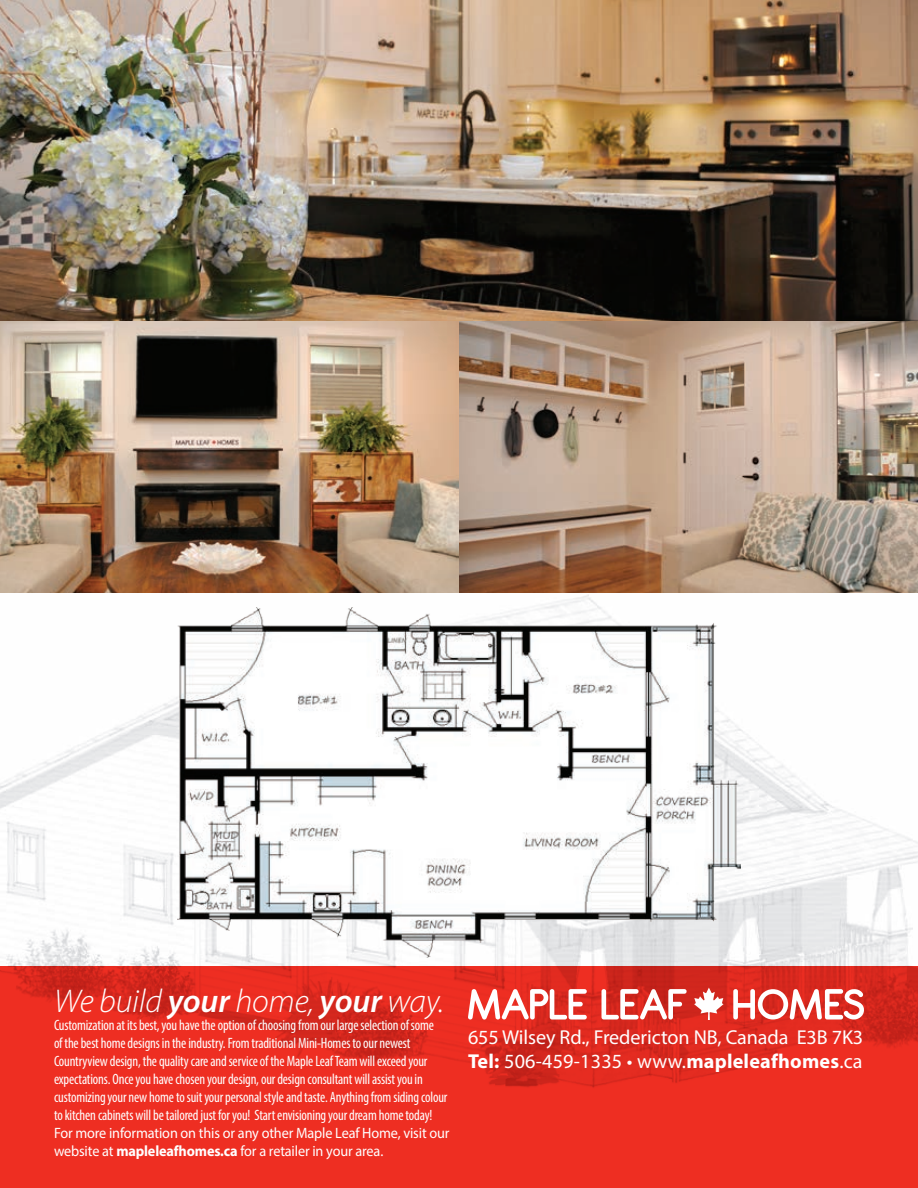
<style>
.page{position:relative;width:918px;height:1188px;background:#fff}
.page>*{position:absolute;margin:0;border:0;box-sizing:border-box;transform-origin:0 0}
.t1{font:italic 300 33px "Myriad Pro";letter-spacing:-.005em;color:#fff}
.t2{font:20.1px/24.2px "Myriad Pro";letter-spacing:-.005em;color:#fff}
.t3{font:condensed 15px/18px "Myriad Pro";letter-spacing:-.01em;color:#fff;scale:.95 1}
.t4{font:15px/18px "Myriad Pro";letter-spacing:-.01em;color:#fff;scale:.95 1}
.s1{font-weight:600}
.s2{font-weight:700}
</style>
<div class="page">
<img style="left:0;top:594px;width:918px;height:372px">
<img style="left:177px;top:608px;width:564px;height:350px">
<img style="left:0;top:966px;width:918px;height:222px">
<img style="left:0;top:0;width:918px;height:593px">
<svg style="left:468px;top:989px;width:119px;height:31px"></svg>
<svg style="left:602px;top:989px;width:85px;height:31px"></svg>
<svg style="left:733px;top:989px;width:131px;height:31px"></svg>
<svg style="left:694px;top:988px;width:30px;height:32px"></svg>
<h1 class="t1" style="left:54px;top:982px;width:392px">We build <span class="s1">your</span> home, <span class="s1">your</span> way.</h1>
<p class="t3" style="left:54px;top:1016px;width:416px">Customization at its best, you have the option of choosing from our large selection of some<br>of the best home designs in the industry. From traditional Mini-Homes to our newest Countryview design, the quality care and service of the Maple Leaf Team will exceed your expectations. Once you have chosen your design, our design consultant will assist you in customizing your new home to suit your personal style and taste. Anything from siding colour to kitchen cabinets will be tailored just for you! Start envisioning your dream home today!</p>
<p class="t4" style="left:54px;top:1124px;width:418px">For more information on this or any other Maple Leaf Home, visit our website at <span class="s2">mapleleafhomes.ca</span> for a retailer in your area.</p>
<h2 class="t2" style="left:468px;top:1025px;width:397px">655 Wilsey Rd., Fredericton NB, Canada E3B 7K3<br><span class="s2">Tel:</span> 506-459-1335 • www.<span class="s2">mapleleafhomes</span>.ca</h2>
</div>
